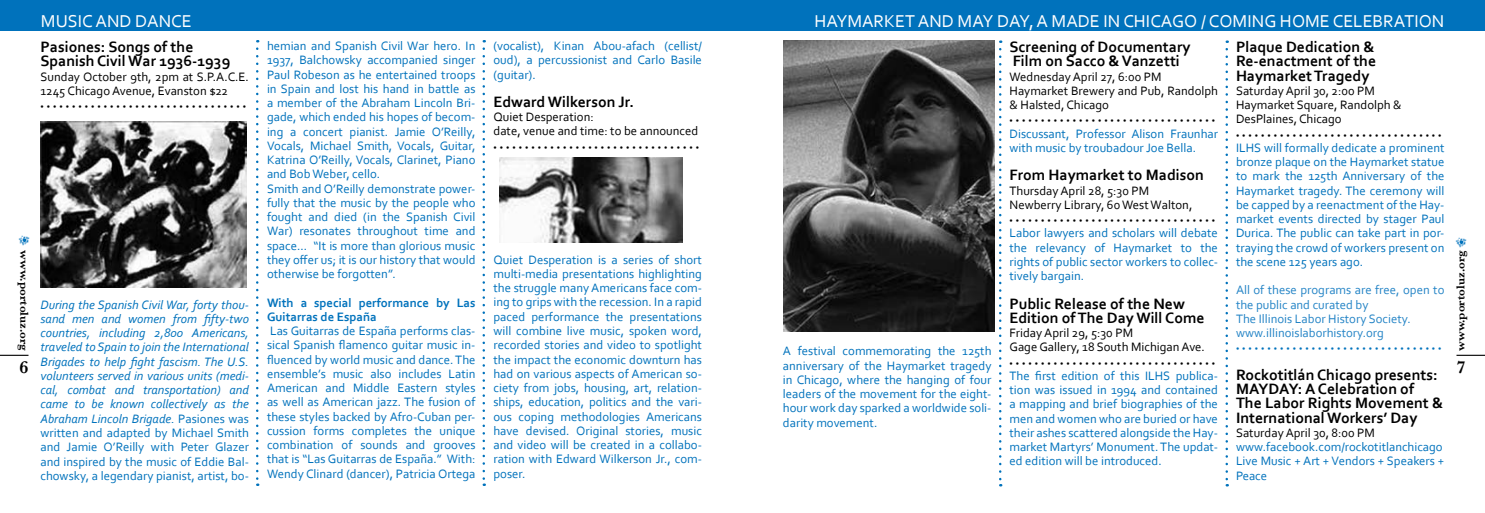
<style>
.page{position:relative;width:1485px;height:513px;background:#fff}
.page>*{position:absolute;margin:0;border:0;box-sizing:border-box;transform-origin:0 0}
.t1{font:18px "Corbel";color:#fff}
.t2{font:600 18px "Baskerville";color:#000}
.t3{font:700 15.75px/14.2px "Corbel";color:#000}
.t4{font:12.75px/14.2px "Corbel";color:#0072bc;text-align:justify}
.t5{font:italic 12.75px/14.2px "Corbel";color:#0072bc;text-align:justify}
.t6{font:12.75px/14.2px "Corbel";color:#000}
.t7{font:12.75px/14.2px "Corbel";color:#2484c6}
.t8{font:700 12.75px/14.2px "Corbel";color:#0072bc}
.t9{font:600 12px "Baskerville";color:#000}
.t10{font:7.5px "Corbel";color:#000}
.t11{font:7.5px "Corbel";color:#0072bc}
.s1{font-style:normal}
</style>
<div class="page">
<svg style="left:0;top:355px;width:28px;height:1px"></svg>
<svg style="left:1457px;top:355px;width:28px;height:1px"></svg>
<img style="left:18px;top:235px;width:12px;height:11px">
<img style="left:1455px;top:237px;width:12px;height:11px">
<div style="left:0;top:0;width:1485px;height:31px;background:#0072bc"></div>
<img style="left:40px;top:122px;width:207px;height:165px">
<img style="left:500px;top:157px;width:183px;height:86px">
<img style="left:783px;top:41px;width:211px;height:291px">
<svg style="left:256px;top:49px;width:2px;height:437px"></svg>
<svg style="left:483px;top:49px;width:2px;height:437px"></svg>
<svg style="left:999px;top:49px;width:2px;height:437px"></svg>
<svg style="left:1226px;top:49px;width:2px;height:437px"></svg>
<h1 class="t1" style="left:41px;top:10px;width:152px">MUSIC AND DANCE</h1>
<h1 class="t1" style="left:814px;top:10px;width:632px">HAYMARKET AND MAY DAY, A MADE IN CHICAGO / COMING HOME CELEBRATION</h1>
<p class="t4" style="left:494px;top:39px;width:210px">(vocalist), Kinan Abou-afach (cellist/ oud), a percussionist and Carlo Basile (guitar).</p>
<p class="t3" style="left:494px;top:94px;width:142px">Edward Wilkerson Jr.</p>
<p class="t6" style="left:494px;top:110px;width:206px">Quiet Desperation:<br>date, venue and time: to be announced</p>
<p class="t10" style="left:494px;top:143px;width:207px">•••••••••••••••••••••••••••••••••</p>
<p class="t4" style="left:267px;top:38px;width:210px;text-align:left">hemian and Spanish Civil War hero. In 1937, Balchowsky accompanied singer Paul Robeson as he entertained troops in Spain and lost his hand in battle as a member of the Abraham Lincoln Bri&shy;gade, which ended his hopes of becom&shy;ing a concert pianist. Jamie O’Reilly, Vocals, Michael Smith, Vocals, Guitar, Katrina O’Reilly, Vocals, Clarinet, Piano and Bob Weber, cello.<br>Smith and O’Reilly demonstrate power&shy;fully that the music by the people who fought and died (in the Spanish Civil War) resonates throughout time and space... “It is more than glorious music they offer us; it is our history that would otherwise be forgotten”.</p>
<p class="t8" style="left:267px;top:295px;width:210px">With a special performance by Las<br>Guitarras de España</p>
<p class="t4" style="left:267px;top:323px;width:210px">Las Guitarras de España performs clas&shy;sical Spanish flamenco guitar music in&shy;fluenced by world music and dance. The ensemble’s music also includes Latin American and Middle Eastern styles as well as American jazz. The fusion of these styles backed by Afro-Cuban per&shy;cussion forms completes the unique combination of sounds and grooves that is “Las Guitarras de España.” With:<br>Wendy Clinard (dancer), Patricia Ortega</p>
<p class="t3" style="left:40px;top:39px;width:191px">Pasiones: Songs of the<br>Spanish Civil War 1936-1939</p>
<p class="t6" style="left:40px;top:69px;width:210px">Sunday October 9th, 2pm at S.P.A.C.E.<br>1245 Chicago Avenue, Evanston $22</p>
<p class="t10" style="left:40px;top:102px;width:207px">•••••••••••••••••••••••••••••••••</p>
<p class="t3" style="left:1010px;top:39px;width:183px">Screening of Documentary<br>Film on Sacco &amp; Vanzetti</p>
<p class="t6" style="left:1010px;top:69px;width:210px">Wednesday April 27, 6:00 PM<br>Haymarket Brewery and Pub, Randolph &amp; Halsted, Chicago</p>
<p class="t10" style="left:1010px;top:116px;width:207px">•••••••••••••••••••••••••••••••••</p>
<p class="t4" style="left:1010px;top:126px;width:210px">Discussant, Professor Alison Fraunhar with music by troubadour Joe Bella.</p>
<p class="t3" style="left:1010px;top:168px;width:196px">From Haymarket to Madison</p>
<p class="t6" style="left:1010px;top:183px;width:184px">Thursday April 28, 5:30 PM<br>Newberry Library, 60 West Walton,</p>
<p class="t10" style="left:1010px;top:216px;width:207px">•••••••••••••••••••••••••••••••••</p>
<p class="t4" style="left:1010px;top:226px;width:210px">Labor lawyers and scholars will debate the relevancy of Haymarket to the rights of public sector workers to collec&shy;tively bargain.</p>
<p class="t3" style="left:1010px;top:296px;width:197px">Public Release of the New<br>Edition of The Day Will Come</p>
<p class="t6" style="left:1010px;top:326px;width:197px">Friday April 29, 5:30 PM<br>Gage Gallery, 18 South Michigan Ave.</p>
<p class="t10" style="left:1010px;top:359px;width:207px">•••••••••••••••••••••••••••••••••</p>
<p class="t4" style="left:1009px;top:368px;width:210px">The first edition of this ILHS publica&shy;tion was issued in 1994 and contained a mapping and brief biographies of the men and women who are buried or have their ashes scattered alongside the Hay&shy;market Martyrs’ Monument. The updat&shy;ed edition will be introduced.</p>
<p class="t3" style="left:1236px;top:39px;width:142px">Plaque Dedication &amp;<br>Re-enactment of the<br>Haymarket Tragedy</p>
<p class="t6" style="left:1236px;top:83px;width:167px">Saturday April 30, 2:00 PM<br>Haymarket Square, Randolph &amp;<br>DesPlaines, Chicago</p>
<p class="t10" style="left:1236px;top:131px;width:207px">•••••••••••••••••••••••••••••••••</p>
<p class="t4" style="left:1236px;top:140px;width:210px">ILHS will formally dedicate a prominent bronze plaque on the Haymarket statue to mark the 125th Anniversary of the Haymarket tragedy. The ceremony will be capped by a reenactment of the Hay&shy;market events directed by stager Paul Durica. The public can take part in por&shy;traying the crowd of workers present on the scene 125 years ago.</p>
<p class="t7" style="left:1236px;top:283px;width:210px">All of these programs are free, open to the public and curated by<br>The Illinois Labor History Society. www.illinoislaborhistory.org</p>
<p class="t11" style="left:1236px;top:344px;width:207px">•••••••••••••••••••••••••••••••••</p>
<p class="t3" style="left:1236px;top:367px;width:209px">Rockotitlán Chicago presents:<br>MAYDAY: A Celebration of<br>The Labor Rights Movement &amp;<br>International Workers’ Day</p>
<p class="t6" style="left:1236px;top:425px;width:140px">Saturday April 30, 8:00 PM</p>
<p class="t4" style="left:1236px;top:440px;width:210px;text-align:left">www.facebook.com/rockotitlanchicago<br>Live Music + Art + Vendors + Speakers +<br>Peace</p>
<p class="t9" style="left:31px;top:250px;width:102px;rotate:90deg">www.portoluz.org</p>
<p class="t9" style="left:1454px;top:351px;width:102px;rotate:-90deg">www.portoluz.org</p>
<h1 class="t2" style="left:20px;top:357px;width:10px">6</h1>
<h1 class="t2" style="left:1456px;top:357px;width:10px">7</h1>
<p class="t4" style="left:493px;top:252px;width:210px">Quiet Desperation is a series of short multi-media presentations highlighting the struggle many Americans face com&shy;ing to grips with the recession. In a rapid paced performance the presentations will combine live music, spoken word, recorded stories and video to spotlight the impact the economic downturn has had on various aspects of American so&shy;ciety from jobs, housing, art, relation&shy;ships, education, politics and the vari&shy;ous coping methodologies Americans have devised. Original stories, music and video will be created in a collabo&shy;ration with Edward Wilkerson Jr., com&shy;poser.</p>
<p class="t5" style="left:40px;top:297px;width:210px">During the Spanish Civil War, forty thou&shy;sand men and women from fifty-two countries, including 2,800 Americans, traveled to Spain to join the International Brigades to help fight fascism. The U.S. volunteers served in various units (medi&shy;cal, combat and transportation) and came to be known collectively as the Abraham Lincoln Brigade. <span class="s1">Pasiones was written and adapted by Michael Smith and Jamie O’Reilly with Peter Glazer and inspired by the music of Eddie Bal&shy;chowsky, a legendary pianist, artist, bo-</span></p>
<p class="t4" style="left:783px;top:344px;width:210px">A festival commemorating the 125th anniversary of the Haymarket tragedy in Chicago, where the hanging of four leaders of the movement for the eight&shy;hour work day sparked a worldwide soli&shy;darity movement.</p>
</div>
